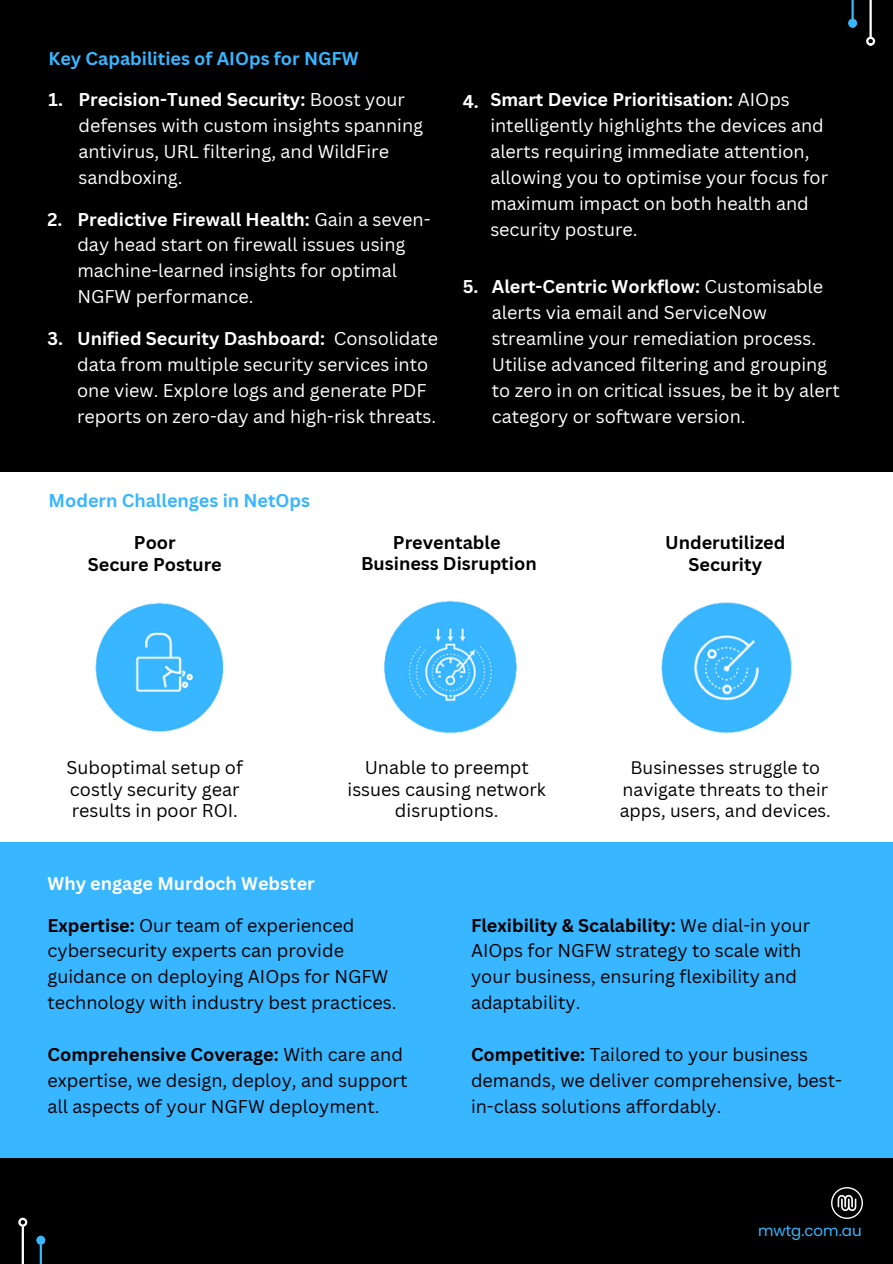
<style>
.page{position:relative;width:893px;height:1264px;background:#fff}
.page>*{position:absolute;margin:0;border:0;box-sizing:border-box;transform-origin:0 0}
.t1{font:18px/25.8px "Canva Sans";color:#fff}
.t2{font:18px/25.8px "Canva Sans";color:#000}
.t3{font:700 18px "Canva Sans";color:#000}
.t4{font:700 18px "Canva Sans";color:#fff}
.t5{font:700 18px "Canva Sans";color:#38b6ff}
.t6{font:17.7px/21.3px "Canva Sans";color:#000;text-align:center}
.t7{font:15px "Poppins";color:#38b6ff}
.s1{font-weight:400}
.s2{font-weight:700}
</style>
<div class="page">
<div style="left:0;top:0;width:892px;height:472px;background:#000"></div>
<hr style="left:869px;top:0;width:2px;height:37px;background:#fff">
<div style="left:866px;top:37px;width:9px;height:9px;border:2px solid #fff;border-radius:50%"></div>
<svg style="left:851px;top:0;width:2px;height:19px"></svg>
<div style="left:849px;top:20px;width:6px;height:7px;background:#38b6ff;border-radius:50%"></div>
<div style="left:848px;top:19px;width:9px;height:9px;border:2px solid #38b6ff;border-radius:50%"></div>
<div style="left:0;top:1157px;width:892px;height:106px;background:#000"></div>
<hr style="left:22px;top:1226px;width:2px;height:37px;background:#fff">
<div style="left:18px;top:1217px;width:9px;height:9px;border:2px solid #fff;border-radius:50%"></div>
<svg style="left:40px;top:1244px;width:2px;height:19px"></svg>
<div style="left:37px;top:1236px;width:7px;height:7px;background:#38b6ff;border-radius:50%"></div>
<div style="left:36px;top:1235px;width:9px;height:9px;border:2px solid #38b6ff;border-radius:50%"></div>
<img style="left:831px;top:1187px;width:31px;height:31px">
<div style="left:0;top:841px;width:892px;height:316px;background:#38b6ff"></div>
<img style="left:95px;top:602px;width:129px;height:130px">
<img style="left:384px;top:600px;width:133px;height:134px">
<img style="left:661px;top:602px;width:131px;height:132px">
<p class="t5" style="left:49px;top:46px;width:312px">Key Capabilities of AIOps for NGFW</p>
<p class="t4" style="left:49px;top:87px;width:16px">1.</p>
<p class="t4" style="left:78px;top:87px;width:328px">Precision-Tuned Security: <span class="s1">Boost your</span></p>
<p class="t4" style="left:462px;top:89px;width:18px">4.</p>
<p class="t1" style="left:78px;top:112px;width:346px">defenses with custom insights spanning antivirus, URL filtering, and WildFire sandboxing.</p>
<p class="t4" style="left:47px;top:206px;width:16px">2.</p>
<p class="t1" style="left:77px;top:206px;width:354px"><span class="s2">Predictive Firewall Health:</span> Gain a seven&shy;day head start on firewall issues using machine-learned insights for optimal NGFW performance.</p>
<p class="t4" style="left:47px;top:325px;width:17px">3.</p>
<p class="t1" style="left:77px;top:325px;width:362px"><span class="s2">Unified Security Dashboard:</span> Consolidate data from multiple security services into one view. Explore logs and generate PDF reports on zero-day and high-risk threats.</p>
<p class="t1" style="left:490px;top:86px;width:339px"><span class="s2">Smart Device Prioritisation:</span> AIOps intelligently highlights the devices and alerts requiring immediate attention, allowing you to optimise your focus for maximum impact on both health and security posture.</p>
<p class="t4" style="left:462px;top:274px;width:17px">5.</p>
<p class="t1" style="left:492px;top:273px;width:349px"><span class="s2">Alert-Centric Workflow:</span> Customisable alerts via email and ServiceNow streamline your remediation process.<br>Utilise advanced filtering and grouping to zero in on critical issues, be it by alert category or software version.</p>
<p class="t5" style="left:49px;top:488px;width:263px">Modern Challenges in NetOps</p>
<p class="t3" style="left:134px;top:530px;width:43px">Poor</p>
<p class="t3" style="left:88px;top:551px;width:135px">Secure Posture</p>
<p class="t3" style="left:393px;top:529px;width:109px">Preventable</p>
<p class="t3" style="left:361px;top:551px;width:177px">Business Disruption</p>
<p class="t2" style="left:67px;top:756px;width:178px;line-height:21.3px">Suboptimal setup of costly security gear results in poor ROI.</p>
<p class="t4" style="left:47px;top:870px;width:269px">Why engage Murdoch Webster</p>
<p class="t2" style="left:347px;top:756px;width:200px;line-height:21.3px;text-align:center">Unable to preempt issues causing network disruptions.</p>
<p class="t3" style="left:665px;top:530px;width:122px">Underutilized</p>
<p class="t3" style="left:688px;top:551px;width:75px">Security</p>
<p class="t6" style="left:619px;top:756px;width:213px">Businesses struggle to navigate threats to their apps, users, and devices.</p>
<p class="t2" style="left:47px;top:911px;width:350px"><span class="s2">Expertise:</span> Our team of experienced cybersecurity experts can provide guidance on deploying AIOps for NGFW technology with industry best practices.</p>
<p class="t2" style="left:47px;top:1041px;width:361px"><span class="s2">Comprehensive Coverage:</span> With care and expertise, we design, deploy, and support all aspects of your NGFW deployment.</p>
<p class="t2" style="left:471px;top:911px;width:341px"><span class="s2">Flexibility &amp; Scalability:</span> We dial-in your AIOps for NGFW strategy to scale with your business, ensuring flexibility and adaptability.</p>
<p class="t2" style="left:471px;top:1041px;width:372px"><span class="s2">Competitive:</span> Tailored to your business demands, we deliver comprehensive, best&shy;in-class solutions affordably.</p>
<p class="t7" style="left:758px;top:1220px;width:105px">mwtg.com.au</p>
</div>
